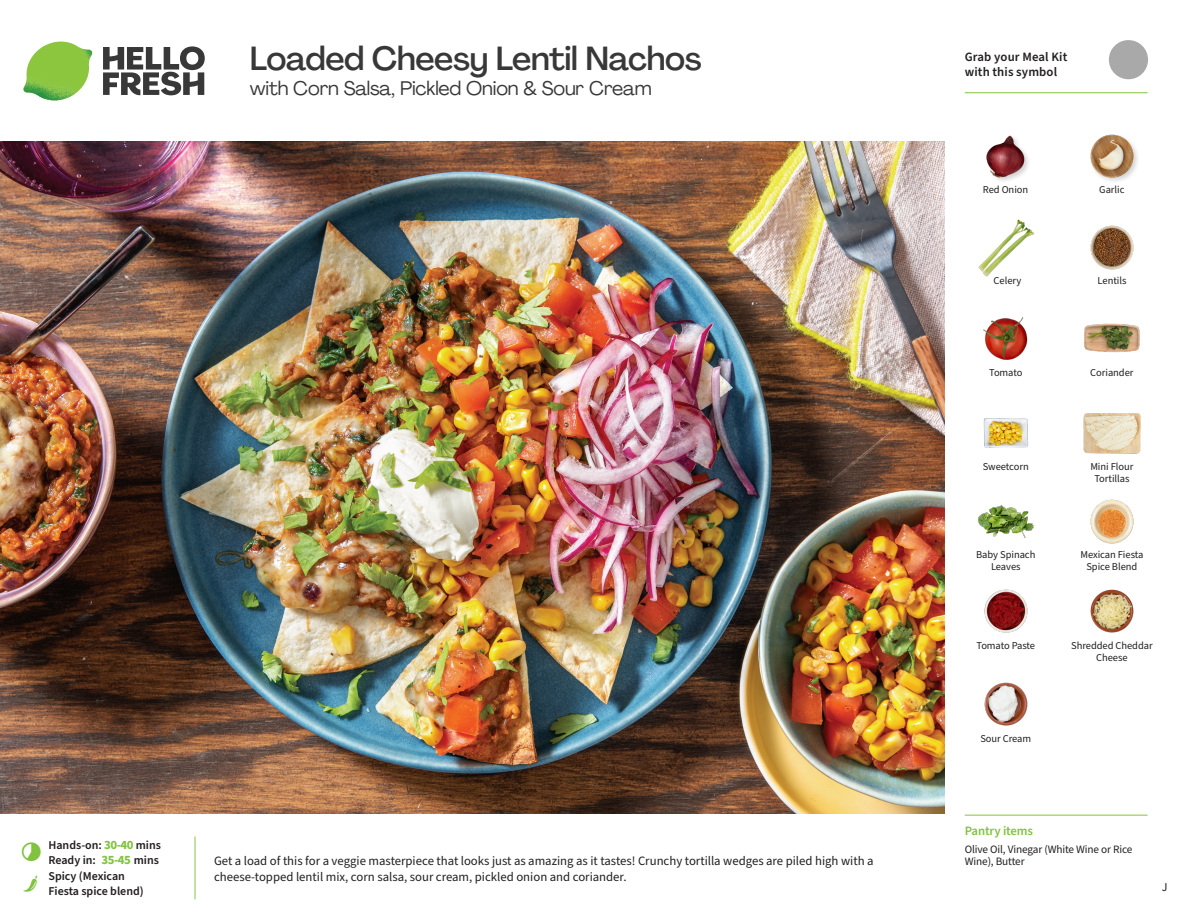
<style>
.page{position:relative;width:1188px;height:918px;background:#fff}
.page>*{position:absolute;margin:0;border:0;box-sizing:border-box;transform-origin:0 0}
._15_Titel_UK{font:500 33px "Agrandir";letter-spacing:-.015em;color:#383839}
._15_Titel_UK-2{font:19.5px "Agrandir";letter-spacing:-.01em;color:#383839}
.Step_6_Text_AU{font:12.75px/16.5px "Source Sans Pro";color:#231f20}
.t1{font:600 12.75px/15px "Source Sans Pro";letter-spacing:.01em;color:#231f20}
._04_Headers_Front{font:600 12.75px "Source Sans Pro";letter-spacing:-.01em;color:#81c340}
._04_Intro{font:600 12px/15px "Source Sans Pro";color:#231f20}
.t2{font:12px "Source Sans Pro";color:#231f20}
._05_Pantry{font:11.25px/12px "Source Sans Pro";letter-spacing:-.01em;color:#231f20}
._18_FRONT_ingredient{font:10.5px/12px "Source Sans Pro";letter-spacing:-.005em;color:#231f20;text-align:center}
.s1{font-weight:700;font-size:12.75px;color:#81c340}
</style>
<div class="page">
<svg style="left:103px;top:46px;width:102px;height:49px"></svg>
<img style="left:23px;top:42px;width:69px;height:59px">
<hr style="left:965px;top:815px;width:183px;height:1px;background:#81c340">
<svg style="left:1091px;top:40px;width:57px;height:54px"></svg>
<hr style="left:965px;top:92px;width:183px;height:1px;background:#81c340">
<img style="left:0;top:142px;width:945px;height:672px">
<img style="left:1084px;top:323px;width:56px;height:30px">
<img style="left:1083px;top:413px;width:58px;height:41px">
<img style="left:983px;top:418px;width:46px;height:30px">
<img style="left:977px;top:505px;width:57px;height:33px">
<img style="left:1090px;top:589px;width:44px;height:44px">
<img style="left:984px;top:589px;width:44px;height:44px">
<img style="left:984px;top:682px;width:44px;height:44px">
<img style="left:979px;top:219px;width:56px;height:57px">
<img style="left:1090px;top:225px;width:44px;height:45px">
<img style="left:983px;top:317px;width:45px;height:43px">
<img style="left:1090px;top:134px;width:48px;height:47px">
<img style="left:986px;top:135px;width:43px;height:46px">
<img style="left:1090px;top:499px;width:44px;height:45px">
<p class="_15_Titel_UK" style="left:250px;top:38px;width:453px">Loaded Cheesy Lentil Nachos</p>
<p class="_15_Titel_UK-2" style="left:250px;top:76px;width:403px">with Corn Salsa, Pickled Onion &amp; Sour Cream</p>
<p class="t1" style="left:965px;top:50px;width:104px">Grab your Meal Kit with this symbol</p>
<p class="_18_FRONT_ingredient" style="left:983px;top:183px;width:47px">Red Onion</p>
<p class="_18_FRONT_ingredient" style="left:1099px;top:183px;width:27px">Garlic</p>
<p class="_18_FRONT_ingredient" style="left:994px;top:275px;width:29px">Celery</p>
<p class="_18_FRONT_ingredient" style="left:1098px;top:275px;width:30px">Lentils</p>
<p class="_18_FRONT_ingredient" style="left:989px;top:367px;width:35px">Tomato</p>
<p class="_18_FRONT_ingredient" style="left:1090px;top:367px;width:45px">Coriander</p>
<p class="_18_FRONT_ingredient" style="left:983px;top:461px;width:48px">Sweetcorn</p>
<p class="_18_FRONT_ingredient" style="left:1090px;top:461px;width:45px">Mini Flour<br>Tortillas</p>
<p class="_18_FRONT_ingredient" style="left:976px;top:549px;width:61px">Baby Spinach<br>Leaves</p>
<p class="_18_FRONT_ingredient" style="left:1080px;top:549px;width:64px">Mexican Fiesta<br>Spice Blend</p>
<p class="_18_FRONT_ingredient" style="left:976px;top:640px;width:60px">Tomato Paste</p>
<p class="_18_FRONT_ingredient" style="left:1071px;top:640px;width:83px">Shredded Cheddar<br>Cheese</p>
<p class="_18_FRONT_ingredient" style="left:980px;top:732px;width:52px">Sour Cream</p>
<p class="_04_Headers_Front" style="left:965px;top:822px;width:70px">Pantry items</p>
<p class="_04_Intro" style="left:48px;top:838px;width:114px">Hands-on: <span class="s1">30-40</span> mins</p>
<p class="_04_Intro" style="left:48px;top:853px;width:112px">Ready in: <span class="s1">35-45</span> mins</p>
<p class="_05_Pantry" style="left:965px;top:844px;width:169px">Olive Oil, Vinegar (White Wine or Rice<br>Wine), Butter</p>
<p class="Step_6_Text_AU" style="left:214px;top:852px;width:661px">Get a load of this for a veggie masterpiece that looks just as amazing as it tastes! Crunchy tortilla wedges are piled high with a cheese-topped lentil mix, corn salsa, sour cream, pickled onion and coriander.</p>
<p class="_04_Intro" style="left:48px;top:869px;width:97px">Spicy (Mexican<br>Fiesta spice blend)</p>
<p class="t2" style="left:1162px;top:879px;width:7px">J</p>
</div>
